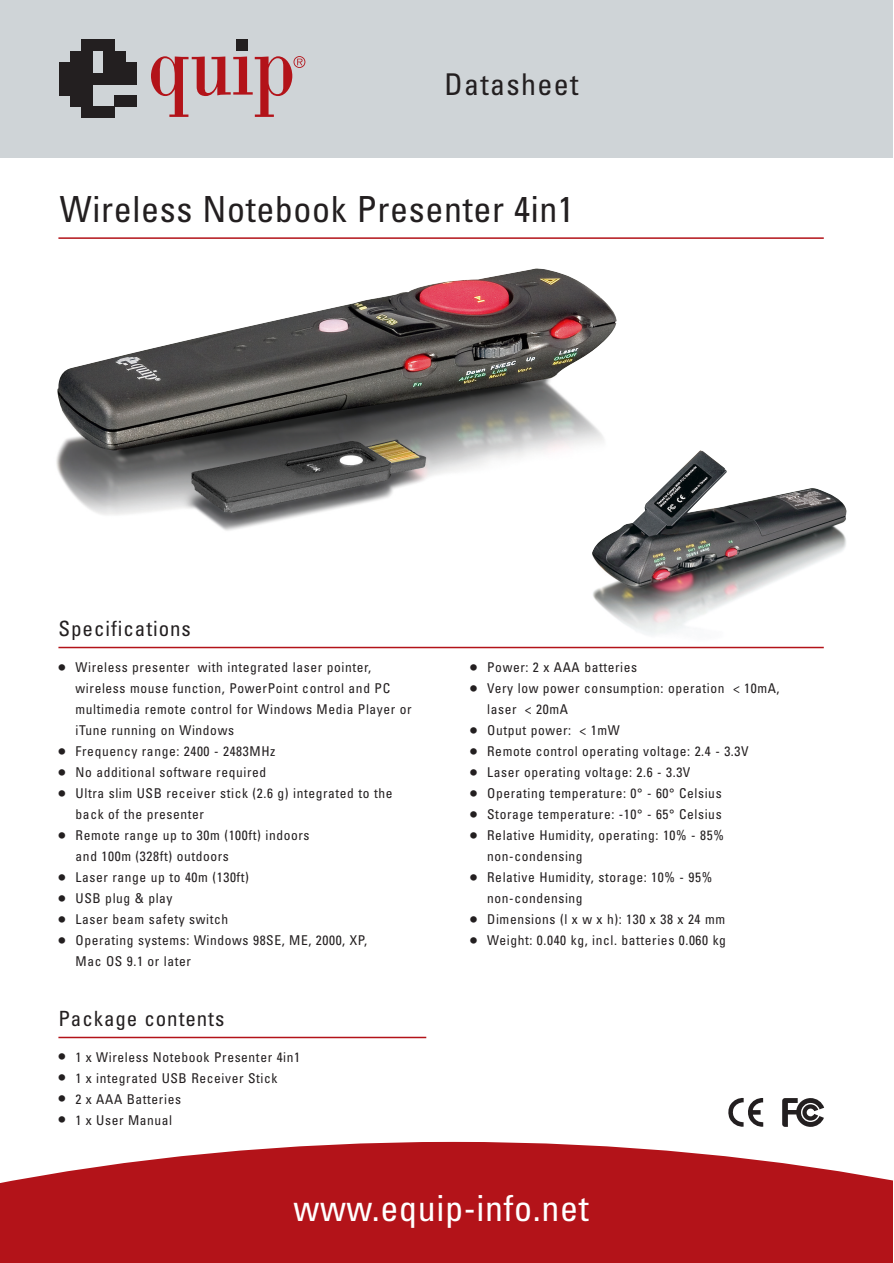
<style>
.page{position:relative;width:894px;height:1263px;background:#fff}
.page>*{position:absolute;margin:0;border:0;box-sizing:border-box;transform-origin:0 0}
.t1{font:condensed 36px "Univers";letter-spacing:.02em;color:#231f20}
.t2{font:condensed 36px "Univers";letter-spacing:.02em;color:#fff}
.t3{font:condensed 30px "Univers";letter-spacing:.045em;color:#231f20}
.t4{font:condensed 21px "Univers";letter-spacing:.045em;color:#231f20}
.t5{font:condensed 13.5px/21px "Univers";letter-spacing:.045em;color:#231f20}
.s1{font-size:21px}
</style>
<div class="page">
<svg style="left:0;top:1142px;width:892px;height:121px;background:#bb2c31"></svg>
<hr style="left:58px;top:237px;width:766px;height:2px;background:#b31319">
<div style="left:0;top:0;width:892px;height:157px;background:#cfd4d7"></div>
<div style="left:81px;top:40px;width:33px;height:11px;background:#231f20"></div>
<div style="left:70px;top:51px;width:22px;height:11px;background:#231f20"></div>
<div style="left:103px;top:51px;width:23px;height:11px;background:#231f20"></div>
<div style="left:59px;top:62px;width:33px;height:11px;background:#231f20"></div>
<div style="left:103px;top:62px;width:34px;height:11px;background:#231f20"></div>
<div style="left:59px;top:73px;width:78px;height:11px;background:#231f20"></div>
<div style="left:59px;top:84px;width:33px;height:11px;background:#231f20"></div>
<div style="left:70px;top:95px;width:22px;height:11px;background:#231f20"></div>
<div style="left:114px;top:95px;width:23px;height:11px;background:#231f20"></div>
<div style="left:81px;top:106px;width:33px;height:11px;background:#231f20"></div>
<svg style="left:151px;top:56px;width:154px;height:61px"></svg>
<div style="left:236px;top:40px;width:11px;height:11px;background:#231f20"></div>
<hr style="left:58px;top:647px;width:766px;height:1px;background:#b31319">
<hr style="left:58px;top:1037px;width:368px;height:1px;background:#b31319">
<img style="left:56px;top:268px;width:561px;height:263px">
<svg style="left:728px;top:1098px;width:35px;height:29px"></svg>
<svg style="left:782px;top:1098px;width:42px;height:29px"></svg>
<img style="left:577px;top:450px;width:270px;height:185px">
<h2 class="t3" style="left:445px;top:74px;width:135px">Datasheet</h2>
<h1 class="t1" style="left:60px;top:196px;width:516px">Wireless Notebook Presenter 4in1</h1>
<h3 class="t4" style="left:59px;top:621px;width:134px">Specifications</h3>
<p class="t5" style="left:76px;top:658px;width:338px;text-indent:-17px"><span class="s1">•</span> Wireless presenter with integrated laser pointer, wireless mouse function, PowerPoint control and PC multimedia remote control for Windows Media Player or iTune running on Windows</p>
<p class="t5" style="left:59px;top:742px;width:218px"><span class="s1">•</span> Frequency range: 2400 - 2483MHz</p>
<p class="t5" style="left:59px;top:763px;width:209px"><span class="s1">•</span> No additional software required</p>
<p class="t5" style="left:76px;top:784px;width:318px;text-indent:-17px"><span class="s1">•</span> Ultra slim USB receiver stick (2.6 g) integrated to the back of the presenter</p>
<p class="t5" style="left:76px;top:826px;width:235px;text-indent:-17px"><span class="s1">•</span> Remote range up to 30m (100ft) indoors and 100m (328ft) outdoors</p>
<p class="t5" style="left:59px;top:868px;width:192px"><span class="s1">•</span> Laser range up to 40m (130ft)</p>
<p class="t5" style="left:59px;top:889px;width:116px"><span class="s1">•</span> USB plug &amp; play</p>
<p class="t5" style="left:59px;top:910px;width:171px"><span class="s1">•</span> Laser beam safety switch</p>
<p class="t5" style="left:76px;top:931px;width:293px;text-indent:-17px"><span class="s1">•</span> Operating systems: Windows 98SE, ME, 2000, XP,<br>Mac OS 9.1 or later</p>
<h3 class="t4" style="left:58px;top:1011px;width:168px">Package contents</h3>
<p class="t5" style="left:58px;top:1048px;width:243px"><span class="s1">•</span> 1 x Wireless Notebook Presenter 4in1</p>
<p class="t5" style="left:58px;top:1069px;width:221px"><span class="s1">•</span> 1 x integrated USB Receiver Stick</p>
<p class="t5" style="left:58px;top:1090px;width:124px"><span class="s1">•</span> 2 x AAA Batteries</p>
<p class="t5" style="left:58px;top:1111px;width:115px"><span class="s1">•</span> 1 x User Manual</p>
<p class="t5" style="left:470px;top:658px;width:168px"><span class="s1">•</span> Power: 2 x AAA batteries</p>
<p class="t5" style="left:487px;top:679px;width:294px;text-indent:-17px"><span class="s1">•</span> Very low power consumption: operation &lt; 10mA, laser &lt; 20mA</p>
<p class="t5" style="left:470px;top:721px;width:151px"><span class="s1">•</span> Output power: &lt; 1mW</p>
<p class="t5" style="left:470px;top:742px;width:280px"><span class="s1">•</span> Remote control operating voltage: 2.4 - 3.3V</p>
<p class="t5" style="left:470px;top:763px;width:222px"><span class="s1">•</span> Laser operating voltage: 2.6 - 3.3V</p>
<p class="t5" style="left:470px;top:784px;width:253px"><span class="s1">•</span> Operating temperature: 0° - 60° Celsius</p>
<p class="t5" style="left:470px;top:805px;width:253px"><span class="s1">•</span> Storage temperature: -10° - 65° Celsius</p>
<p class="t5" style="left:487px;top:826px;width:238px;text-indent:-17px"><span class="s1">•</span> Relative Humidity, operating: 10% - 85% non-condensing</p>
<p class="t5" style="left:487px;top:868px;width:226px;text-indent:-17px"><span class="s1">•</span> Relative Humidity, storage: 10% - 95% non-condensing</p>
<p class="t5" style="left:470px;top:910px;width:256px"><span class="s1">•</span> Dimensions (l x w x h): 130 x 38 x 24 mm</p>
<p class="t5" style="left:470px;top:931px;width:257px"><span class="s1">•</span> Weight: 0.040 kg, incl. batteries 0.060 kg</p>
<h1 class="t2" style="left:293px;top:1195px;width:297px">www.equip-info.net</h1>
</div>
